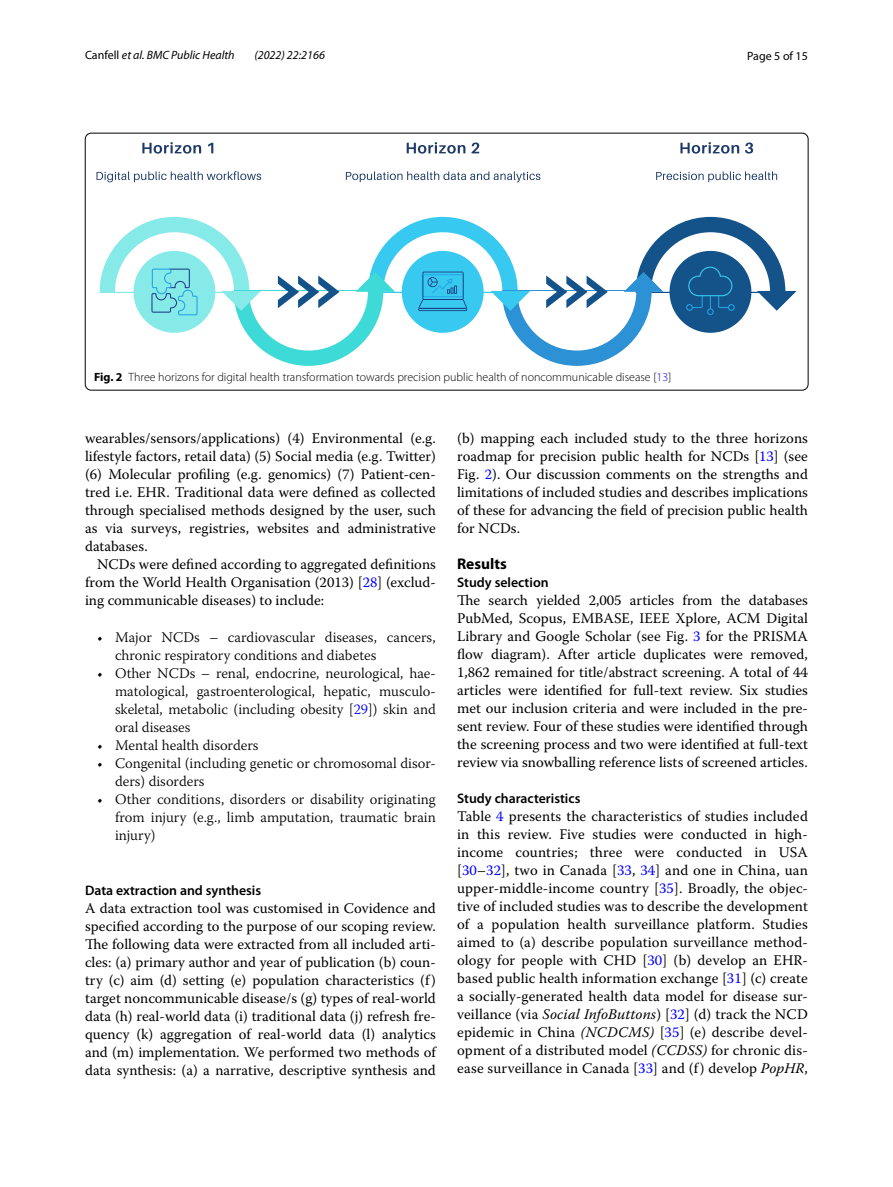
<style>
.page{position:relative;width:893px;height:1187px;background:#fff}
.page>*{position:absolute;margin:0;border:0;box-sizing:border-box;transform-origin:0 0}
.t1{font:700 15.45px "Myriad Pro";color:#000}
.t2{font:14.7px/18px "Warnock Pro";color:#000;text-align:justify}
.t3{font:300 14.7px/18px "Warnock Pro";color:#000}
.t4{font:600 13.8px "Myriad Pro";color:#000}
.t5{font:300 12px "Myriad Pro";color:#000}
.t6{font:italic 12px "Myriad Pro";color:#000}
.t7{font:12px "Myriad Pro";color:#000}
.s1{font-style:normal}
.s2{font-weight:700}
.s3{color:#00f}
.s4{font-style:italic}
</style>
<div class="page">
<svg style="left:100px;top:217px;width:697px;height:149px"></svg>
<svg style="left:96px;top:171px;width:165px;height:11px"></svg>
<svg style="left:142px;top:142px;width:59px;height:12px"></svg>
<svg style="left:208px;top:143px;width:5px;height:10px"></svg>
<svg style="left:346px;top:171px;width:194px;height:11px"></svg>
<svg style="left:407px;top:142px;width:58px;height:12px"></svg>
<svg style="left:471px;top:142px;width:8px;height:11px"></svg>
<svg style="left:656px;top:171px;width:121px;height:11px"></svg>
<svg style="left:680px;top:142px;width:59px;height:12px"></svg>
<svg style="left:745px;top:142px;width:8px;height:12px"></svg>
<div style="left:85px;top:133px;width:723px;height:257px;border:1px solid #000;border-radius:6px"></div>
<p class="t6" style="left:85px;top:48px;width:151px"><span class="s1">Canfell</span> et al. BMC Public Health</p>
<p class="t6" style="left:254px;top:48px;width:72px">(2022) 22:2166</p>
<p class="t7" style="left:747px;top:48px;width:62px">Page 5 of 15</p>
<p class="t5" style="left:94px;top:370px;width:579px"><span class="s2">Fig. 2</span> Three horizons for digital health transformation towards precision public health of noncommunicable disease [<span class="s3">13</span>]</p>
<p class="t2" style="left:85px;top:429px;width:352px">wearables/sensors/applications) (4) Environmental (e.g. lifestyle factors, retail data) (5) Social media (e.g. Twitter) (6) Molecular profiling (e.g. genomics) (7) Patient-cen&shy;tred i.e. EHR. Traditional data were defined as collected through specialised methods designed by the user, such as via surveys, registries, websites and administrative databases.</p>
<p class="t2" style="left:85px;top:555px;width:352px;text-indent:12px">NCDs were defined according to aggregated definitions from the World Health Organisation (2013) [<span class="s3">28</span>] (exclud&shy;ing communicable diseases) to include:</p>
<p class="t3" style="left:115px;top:627px;width:322px;text-indent:-18px">• Major NCDs – cardiovascular diseases, cancers, chronic respiratory conditions and diabetes</p>
<p class="t3" style="left:115px;top:663px;width:322px;text-align:justify;text-indent:-18px">• Other NCDs – renal, endocrine, neurological, hae&shy;matological, gastroenterological, hepatic, musculo&shy;skeletal, metabolic (including obesity [<span class="s3">29</span>]) skin and oral diseases</p>
<p class="t3" style="left:97px;top:735px;width:163px">• Mental health disorders</p>
<p class="t3" style="left:115px;top:753px;width:322px;text-indent:-18px">• Congenital (including genetic or chromosomal disor&shy;ders) disorders</p>
<p class="t3" style="left:115px;top:789px;width:322px;text-align:justify;text-indent:-18px">• Other conditions, disorders or disability originating from injury (e.g., limb amputation, traumatic brain injury)</p>
<p class="t4" style="left:85px;top:881px;width:178px">Data extraction and synthesis</p>
<p class="t2" style="left:85px;top:898px;width:352px">A data extraction tool was customised in Covidence and specified according to the purpose of our scoping review.<br>The following data were extracted from all included arti&shy;cles: (a) primary author and year of publication (b) coun&shy;try (c) aim (d) setting (e) population characteristics (f) target noncommunicable disease/s (g) types of real-world data (h) real-world data (i) traditional data (j) refresh fre&shy;quency (k) aggregation of real-world data (l) analytics and (m) implementation. We performed two methods of data synthesis: (a) a narrative, descriptive synthesis and</p>
<p class="t2" style="left:457px;top:429px;width:352px">(b) mapping each included study to the three horizons roadmap for precision public health for NCDs [<span class="s3">13</span>] (see Fig. <span class="s3">2</span>). Our discussion comments on the strengths and limitations of included studies and describes implications of these for advancing the field of precision public health for NCDs.</p>
<p class="t1" style="left:457px;top:553px;width:51px">Results</p>
<p class="t4" style="left:457px;top:573px;width:93px">Study selection</p>
<p class="t2" style="left:457px;top:591px;width:352px">The search yielded 2,005 articles from the databases PubMed, Scopus, EMBASE, IEEE Xplore, ACM Digital Library and Google Scholar (see Fig. <span class="s3">3</span> for the PRISMA flow diagram). After article duplicates were removed, 1,862 remained for title/abstract screening. A total of 44 articles were identified for full-text review. Six studies met our inclusion criteria and were included in the pre&shy;sent review. Four of these studies were identified through the screening process and two were identified at full-text review via snowballing reference lists of screened articles.</p>
<p class="t4" style="left:457px;top:789px;width:125px">Study characteristics</p>
<p class="t2" style="left:457px;top:807px;width:352px">Table <span class="s3">4</span> presents the characteristics of studies included in this review. Five studies were conducted in high&shy;income countries; three were conducted in USA [<span class="s3">30</span>–<span class="s3">32</span>], two in Canada [<span class="s3">33</span>, <span class="s3">34</span>] and one in China, uan upper-middle-income country [<span class="s3">35</span>]. Broadly, the objec&shy;tive of included studies was to describe the development of a population health surveillance platform. Studies aimed to (a) describe population surveillance method&shy;ology for people with CHD [<span class="s3">30</span>] (b) develop an EHR&shy;based public health information exchange [<span class="s3">31</span>] (c) create a socially-generated health data model for disease sur&shy;veillance (via <span class="s4">Social InfoButtons</span>) [<span class="s3">32</span>] (d) track the NCD epidemic in China <span class="s4">(NCDCMS)</span> [<span class="s3">35</span>] (e) describe devel&shy;opment of a distributed model <span class="s4">(CCDSS)</span> for chronic dis&shy;ease surveillance in Canada [<span class="s3">33</span>] and (f) develop <span class="s4">PopHR</span>,</p>
</div>
